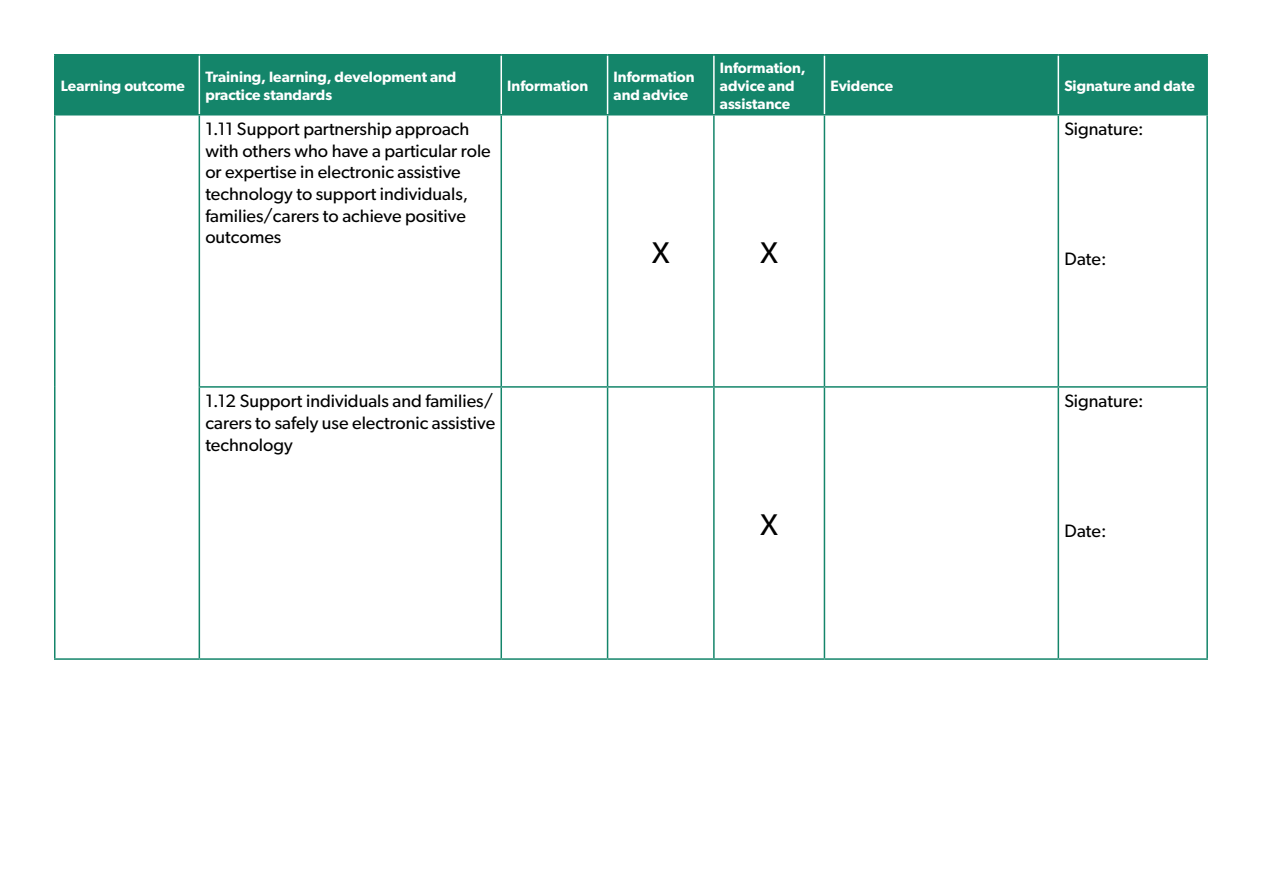
<style>
.page{position:relative;width:1263px;height:893px;background:#fff}
.page>*{position:absolute;margin:0;border:0;box-sizing:border-box;transform-origin:0 0}
.t1{font:30px "Gibson";color:#000}
.t2{font:18px/21.6px "Gibson";color:#000}
.t3{font:600 15px/18px "Gibson";color:#fff}
</style>
<div class="page">
<div style="left:56px;top:56px;width:1150px;height:58px;background:#14856a"></div>
<hr style="left:54px;top:116px;width:2px;height:271px;background:#14856a">
<hr style="left:199px;top:116px;width:1px;height:270px;background:#14856a">
<hr style="left:500px;top:116px;width:2px;height:270px;background:#14856a">
<hr style="left:607px;top:116px;width:1px;height:270px;background:#14856a">
<hr style="left:713px;top:116px;width:2px;height:270px;background:#14856a">
<hr style="left:824px;top:116px;width:1px;height:270px;background:#14856a">
<hr style="left:1057px;top:116px;width:2px;height:270px;background:#14856a">
<hr style="left:1206px;top:116px;width:2px;height:270px;background:#14856a">
<hr style="left:54px;top:387px;width:2px;height:271px;background:#14856a">
<hr style="left:199px;top:386px;width:302px;height:2px;background:#14856a">
<hr style="left:199px;top:388px;width:1px;height:270px;background:#14856a">
<hr style="left:501px;top:386px;width:107px;height:2px;background:#14856a">
<hr style="left:500px;top:388px;width:2px;height:270px;background:#14856a">
<hr style="left:608px;top:386px;width:106px;height:2px;background:#14856a">
<hr style="left:607px;top:388px;width:1px;height:270px;background:#14856a">
<hr style="left:714px;top:386px;width:110px;height:2px;background:#14856a">
<hr style="left:713px;top:388px;width:2px;height:270px;background:#14856a">
<hr style="left:824px;top:386px;width:234px;height:2px;background:#14856a">
<hr style="left:824px;top:388px;width:1px;height:270px;background:#14856a">
<hr style="left:1058px;top:386px;width:150px;height:2px;background:#14856a">
<hr style="left:1057px;top:388px;width:2px;height:270px;background:#14856a">
<hr style="left:1206px;top:388px;width:2px;height:270px;background:#14856a">
<hr style="left:54px;top:658px;width:145px;height:2px;background:#14856a">
<hr style="left:199px;top:658px;width:302px;height:2px;background:#14856a">
<hr style="left:501px;top:658px;width:107px;height:2px;background:#14856a">
<hr style="left:608px;top:658px;width:106px;height:2px;background:#14856a">
<hr style="left:714px;top:658px;width:110px;height:2px;background:#14856a">
<hr style="left:824px;top:658px;width:234px;height:2px;background:#14856a">
<hr style="left:1058px;top:658px;width:150px;height:2px;background:#14856a">
<hr style="left:199px;top:56px;width:1px;height:58px;background:#fff">
<hr style="left:500px;top:56px;width:2px;height:58px;background:#fff">
<hr style="left:607px;top:56px;width:1px;height:58px;background:#fff">
<hr style="left:713px;top:56px;width:2px;height:58px;background:#fff">
<hr style="left:824px;top:56px;width:1px;height:58px;background:#fff">
<hr style="left:1057px;top:56px;width:2px;height:58px;background:#fff">
<hr style="left:54px;top:54px;width:145px;height:2px;background:#14856a">
<hr style="left:54px;top:56px;width:2px;height:58px;background:#14856a">
<hr style="left:199px;top:54px;width:302px;height:2px;background:#14856a">
<hr style="left:501px;top:54px;width:107px;height:2px;background:#14856a">
<hr style="left:608px;top:54px;width:106px;height:2px;background:#14856a">
<hr style="left:714px;top:54px;width:110px;height:2px;background:#14856a">
<hr style="left:824px;top:54px;width:234px;height:2px;background:#14856a">
<hr style="left:1058px;top:54px;width:150px;height:2px;background:#14856a">
<hr style="left:1206px;top:56px;width:2px;height:58px;background:#14856a">
<hr style="left:54px;top:114px;width:145px;height:2px;background:#14856a">
<hr style="left:199px;top:114px;width:302px;height:2px;background:#14856a">
<hr style="left:501px;top:114px;width:107px;height:2px;background:#14856a">
<hr style="left:608px;top:114px;width:106px;height:2px;background:#14856a">
<hr style="left:714px;top:114px;width:110px;height:2px;background:#14856a">
<hr style="left:824px;top:114px;width:234px;height:2px;background:#14856a">
<hr style="left:1058px;top:114px;width:150px;height:2px;background:#14856a">
<p class="t3" style="left:61px;top:76px;width:126px">Learning outcome</p>
<p class="t3" style="left:205px;top:67px;width:253px">Training, learning, development and practice standards</p>
<p class="t3" style="left:507px;top:76px;width:83px">Information</p>
<p class="t3" style="left:614px;top:67px;width:83px">Information and advice</p>
<p class="t3" style="left:720px;top:58px;width:87px">Information, advice and assistance</p>
<p class="t2" style="left:205px;top:118px;width:287px">1.11 Support partnership approach with others who have a particular role or expertise in electronic assistive technology to support individuals, families/carers to achieve positive outcomes</p>
<p class="t1" style="left:652px;top:234px;width:19px">X</p>
<p class="t1" style="left:760px;top:234px;width:19px">X</p>
<p class="t3" style="left:830px;top:76px;width:64px">Evidence</p>
<p class="t3" style="left:1064px;top:76px;width:132px">Signature and date</p>
<p class="t2" style="left:1064px;top:118px;width:81px">Signature:</p>
<p class="t2" style="left:1064px;top:247px;width:44px">Date:</p>
<p class="t2" style="left:205px;top:390px;width:291px">1.12 Support individuals and families/ carers to safely use electronic assistive technology</p>
<p class="t1" style="left:760px;top:507px;width:19px">X</p>
<p class="t2" style="left:1064px;top:390px;width:81px">Signature:</p>
<p class="t2" style="left:1064px;top:520px;width:44px">Date:</p>
</div>
